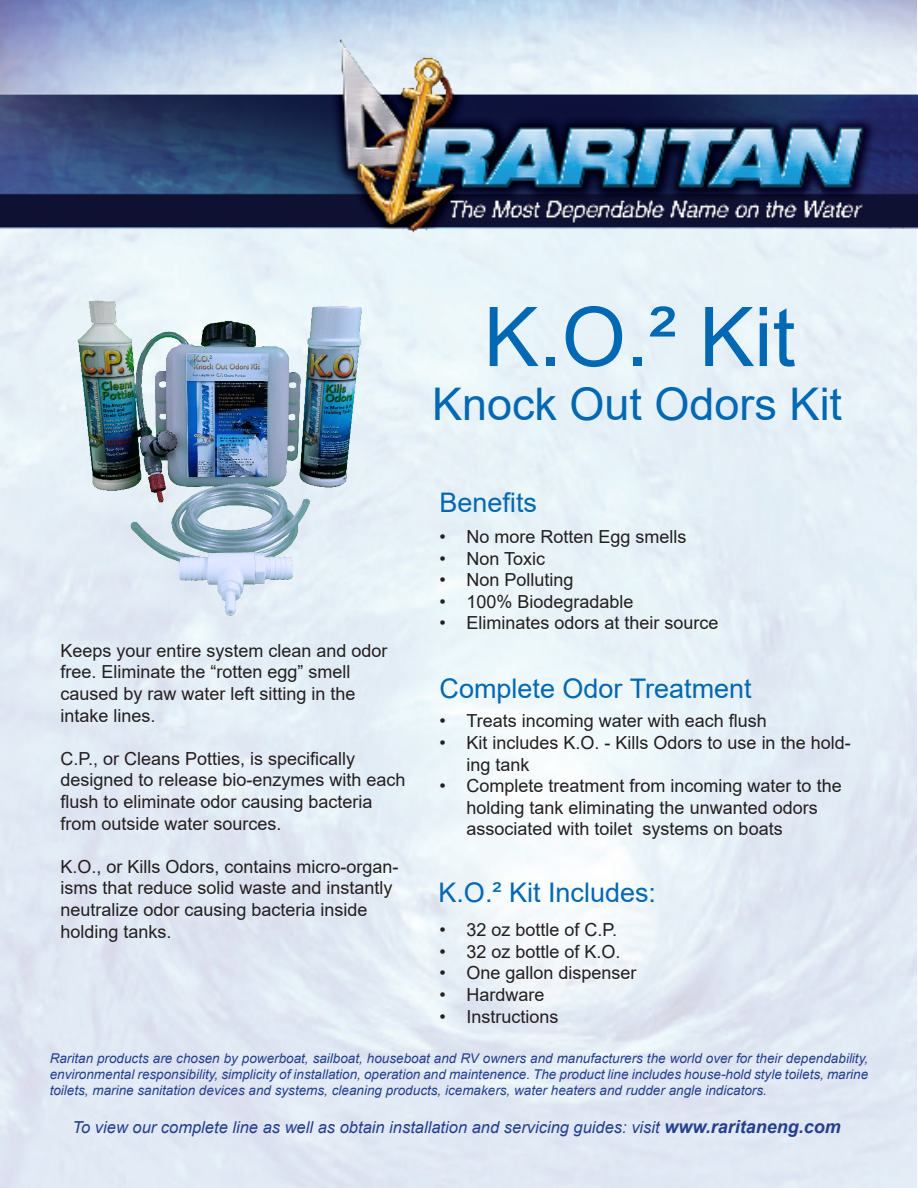
<style>
.page{position:relative;width:918px;height:1188px;background:#fff}
.page>*{position:absolute;margin:0;border:0;box-sizing:border-box;transform-origin:0 0}
.t1{font:82.5px "Arial";color:#0168b3}
.t2{font:45px "Arial";color:#0168b3}
.t3{font:27px "Arial";color:#0168b3}
.t4{font:18px/21.6px "Arial";color:#231f20}
.t5{font:italic 16.5px "Arial";color:#253f8e}
.t6{font:italic 13.5px/16.2px "Arial";color:#253f8e;text-align:justify}
.s1{font-weight:700;font-size:18px}
</style>
<div class="page">
<img style="left:0;top:27px;width:918px;height:230px">
<img style="left:44px;top:244px;width:338px;height:386px">
<p class="t1" style="left:484px;top:280px;width:313px">K.O.² Kit</p>
<p class="t2" style="left:432px;top:373px;width:412px">Knock Out Odors Kit</p>
<p class="t4" style="left:60px;top:640px;width:329px">Keeps your entire system clean and odor free. Eliminate the “rotten egg” smell caused by raw water left sitting in the intake lines.</p>
<p class="t4" style="left:60px;top:748px;width:347px">C.P., or Cleans Potties, is specifically designed to release bio-enzymes with each flush to eliminate odor causing bacteria from outside water sources.</p>
<p class="t4" style="left:60px;top:856px;width:340px">K.O., or Kills Odors, contains micro-organ&shy;isms that reduce solid waste and instantly neutralize odor causing bacteria inside holding tanks.</p>
<p class="t3" style="left:440px;top:484px;width:99px">Benefits</p>
<p class="t4" style="left:440px;top:526px;width:249px">• No more Rotten Egg smells</p>
<p class="t4" style="left:440px;top:547px;width:107px">• Non Toxic</p>
<p class="t4" style="left:440px;top:569px;width:136px">• Non Polluting</p>
<p class="t4" style="left:440px;top:591px;width:196px">• 100% Biodegradable</p>
<p class="t4" style="left:440px;top:612px;width:281px">• Eliminates odors at their source</p>
<p class="t3" style="left:440px;top:670px;width:314px">Complete Odor Treatment</p>
<p class="t4" style="left:440px;top:710px;width:329px">• Treats incoming water with each flush</p>
<p class="t4" style="left:467px;top:732px;width:386px;text-indent:-27px">• Kit includes K.O. - Kills Odors to use in the hold&shy;ing tank</p>
<p class="t4" style="left:467px;top:775px;width:377px;text-indent:-27px">• Complete treatment from incoming water to the holding tank eliminating the unwanted odors associated with toilet systems on boats</p>
<p class="t3" style="left:438px;top:874px;width:219px">K.O.² Kit Includes:</p>
<p class="t4" style="left:440px;top:919px;width:179px">• 32 oz bottle of C.P.</p>
<p class="t4" style="left:440px;top:941px;width:183px">• 32 oz bottle of K.O.</p>
<p class="t4" style="left:440px;top:962px;width:199px">• One gallon dispenser</p>
<p class="t4" style="left:440px;top:984px;width:107px">• Hardware</p>
<p class="t4" style="left:440px;top:1005px;width:121px">• Instructions</p>
<p class="t6" style="left:50px;top:1050px;width:820px">Raritan products are chosen by powerboat, sailboat, houseboat and RV owners and manufacturers the world over for their dependability, environmental responsibility, simplicity of installation, operation and maintenence. The product line includes house-hold style toilets, marine toilets, marine sanitation devices and systems, cleaning products, icemakers, water heaters and rudder angle indicators.</p>
<p class="t5" style="left:73px;top:1117px;width:770px">To view our complete line as well as obtain installation and servicing guides: visit <span class="s1">www.raritaneng.com</span></p>
</div>
